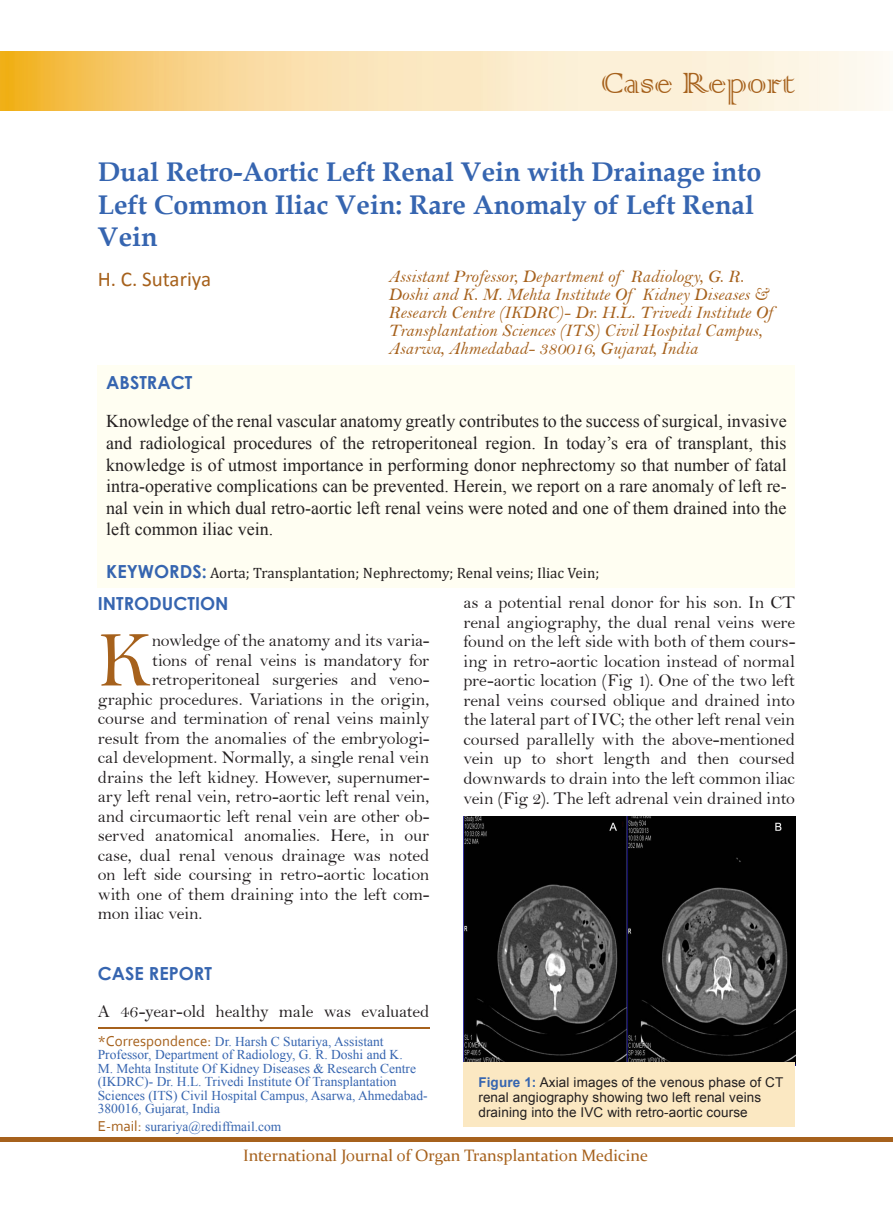
<style>
.page{position:relative;width:893px;height:1212px;background:#fff}
.page>*{position:absolute;margin:0;border:0;box-sizing:border-box;transform-origin:0 0}
.Body_first_Para{font:79.65px "Bell";color:#a6611c}
.Type_of_Article{font:39px "Colonna";color:#a6611c}
.t1{font:700 27px/32.4px "Book Antiqua";color:#3665b0}
.Authors{font:21px "Calibri";color:#a6611c}
.Body_first_Para-2{font:18px "Bell";letter-spacing:-.01em;color:#231f20}
.Body{font:18px/19.5px "Bell";letter-spacing:-.01em;color:#231f20;text-align:justify}
.Non_structured_Abstr{font:18px/21.6px "Times New Roman";color:#231f20;text-align:justify}
.Affiliation{font:18px/18px "Bell MT Italic";color:#a6611c}
.Heading{font:700 18px "Century Gothic";color:#3665b0}
.t2{font:16.5px "Constantia";color:#a6611c}
.Key_word{font:15px "Cambria";color:#231f20}
.Corespondence{font:13.5px/13.5px "Times New Roman";color:#3665b0}
.Figure{font:13.5px/15px "Arial";letter-spacing:.01em;color:#231f20}
.s1{font-family:"Century Gothic";font-weight:700;font-size:18px;color:#3665b0}
.s2{font-family:"Corbel";font-size:15px;color:#a6611c}
.s3{font-weight:700;color:#3665b0}
</style>
<div class="page">
<div style="left:0;top:1137px;width:893px;height:5px;background:#a6611c"></div>
<img style="left:1px;top:52px;width:882px;height:59px">
<img style="left:0;top:0;width:1px;height:1212px">
<div style="left:98px;top:365px;width:697px;height:223px;background:#fffef2"></div>
<hr style="left:98px;top:1027px;width:331px;height:1px;background:#a6611c">
<img style="left:463px;top:816px;width:332px;height:247px">
<div style="left:463px;top:1063px;width:332px;height:64px;background:#fbe8c2"></div>
<p class="Type_of_Article" style="left:601px;top:57px;width:196px">Case Report</p>
<p class="t1" style="left:98px;top:156px;width:665px">Dual Retro-Aortic Left Renal Vein with Drainage into<br>Left Common Iliac Vein: Rare Anomaly of Left Renal<br>Vein</p>
<p class="Authors" style="left:98px;top:266px;width:115px">H. C. Sutariya</p>
<p class="Affiliation" style="left:388px;top:267px;width:386px">Assistant Professor, Department of Radiology, G. R.<br>Doshi and K. M. Mehta Institute Of Kidney Diseases &amp; Research Centre (IKDRC)- Dr. H.L. Trivedi Institute Of Transplantation Sciences (ITS) Civil Hospital Campus, Asarwa, Ahmedabad- 380016, Gujarat, India</p>
<p class="Heading" style="left:106px;top:368px;width:88px">ABSTRACT</p>
<p class="Non_structured_Abstr" style="left:106px;top:410px;width:682px">Knowledge of the renal vascular anatomy greatly contributes to the success of surgical, invasive and radiological procedures of the retroperitoneal region. In today’s era of transplant, this knowledge is of utmost importance in performing donor nephrectomy so that number of fatal intra-operative complications can be prevented. Herein, we report on a rare anomaly of left re&shy;nal vein in which dual retro-aortic left renal veins were noted and one of them drained into the left common iliac vein.</p>
<p class="Key_word" style="left:106px;top:564px;width:494px"><span class="s1">KEYWORDS:</span> Aorta; Transplantation; Nephrectomy; Renal veins; Iliac Vein;</p>
<p class="Heading" style="left:98px;top:590px;width:132px">INTRODUCTION</p>
<p class="Body_first_Para" style="left:98px;top:613px;width:55px">K</p>
<p class="Body_first_Para-2" style="left:152px;top:630px;width:279px">nowledge of the anatomy and its varia-</p>
<p class="Body_first_Para-2" style="left:152px;top:649px;width:279px">tions of renal veins is mandatory for</p>
<p class="Body_first_Para-2" style="left:152px;top:669px;width:279px">retroperitoneal surgeries and veno-</p>
<p class="Body_first_Para-2" style="left:98px;top:688px;width:333px">graphic procedures. Variations in the origin,</p>
<p class="Body_first_Para-2" style="left:98px;top:708px;width:333px">course and termination of renal veins mainly</p>
<p class="Body_first_Para-2" style="left:98px;top:727px;width:333px">result from the anomalies of the embryologi-</p>
<p class="Body_first_Para-2" style="left:98px;top:747px;width:333px">cal development. Normally, a single renal vein</p>
<p class="Body_first_Para-2" style="left:98px;top:766px;width:333px">drains the left kidney. However, supernumer-</p>
<p class="Body_first_Para-2" style="left:98px;top:786px;width:333px">ary left renal vein, retro-aortic left renal vein,</p>
<p class="Body_first_Para-2" style="left:98px;top:805px;width:333px">and circumaortic left renal vein are other ob-</p>
<p class="Body_first_Para-2" style="left:98px;top:825px;width:333px">served anatomical anomalies. Here, in our</p>
<p class="Body_first_Para-2" style="left:98px;top:844px;width:333px">case, dual renal venous drainage was noted</p>
<p class="Body_first_Para-2" style="left:98px;top:864px;width:333px">on left side coursing in retro-aortic location</p>
<p class="Body_first_Para-2" style="left:98px;top:883px;width:333px">with one of them draining into the left com-</p>
<p class="Body_first_Para-2" style="left:98px;top:903px;width:106px">mon iliac vein.</p>
<p class="Heading" style="left:98px;top:960px;width:116px">CASE REPORT</p>
<p class="Body" style="left:98px;top:1001px;width:333px">A 46-year-old healthy male was evaluated</p>
<p class="Corespondence" style="left:98px;top:1034px;width:331px"><span class="s2">*Correspondence:</span> Dr. Harsh C Sutariya, Assistant Professor, Department of Radiology, G. R. Doshi and K.<br>M. Mehta Institute Of Kidney Diseases &amp; Research Centre (IKDRC)- Dr. H.L. Trivedi Institute Of Transplantation Sciences (ITS) Civil Hospital Campus, Asarwa, Ahmedabad-380016, Gujarat, India</p>
<p class="Corespondence" style="left:98px;top:1119px;width:185px"><span class="s2">E-mail:</span> surariya@rediffmail.com</p>
<p class="Body" style="left:463px;top:593px;width:333px">as a potential renal donor for his son. In CT renal angiography, the dual renal veins were found on the left side with both of them cours&shy;ing in retro-aortic location instead of normal pre-aortic location (Fig 1). One of the two left renal veins coursed oblique and drained into the lateral part of IVC; the other left renal vein coursed parallelly with the above-mentioned vein up to short length and then coursed downwards to drain into the left common iliac vein (Fig 2). The left adrenal vein drained into</p>
<p class="Figure" style="left:478px;top:1075px;width:306px"><span class="s3">Figure 1:</span> Axial images of the venous phase of CT renal angiography showing two left renal veins draining into the IVC with retro-aortic course</p>
<p class="t2" style="left:243px;top:1144px;width:406px">International Journal of Organ Transplantation Medicine</p>
</div>
